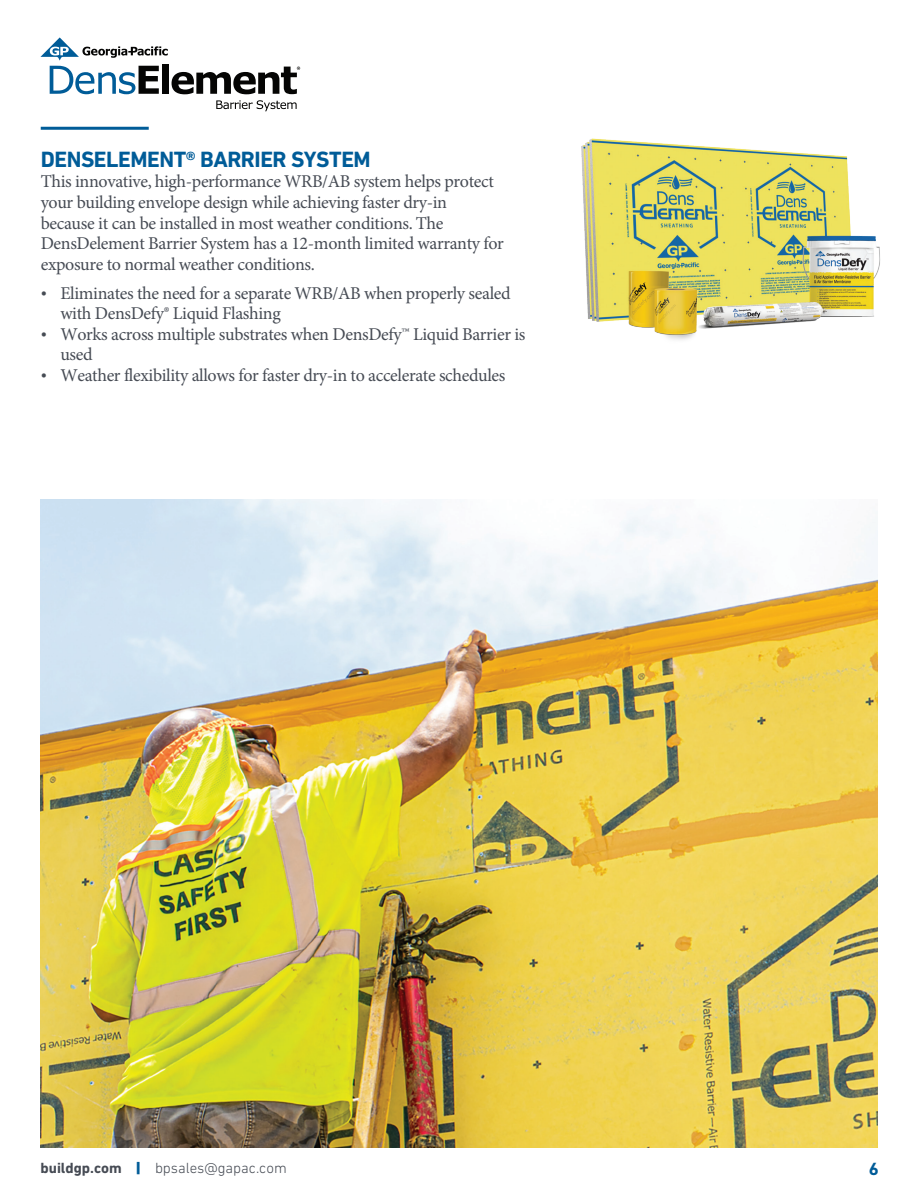
<style>
.page{position:relative;width:918px;height:1188px;background:#fff}
.page>*{position:absolute;margin:0;border:0;box-sizing:border-box;transform-origin:0 0}
.t1{font:700 22.5px "DIN Next LT Pro";letter-spacing:-.02em;color:#005c98}
.t2{font:18px/20.7px "Minion Pro";letter-spacing:-.02em;color:#464b54}
.t3{font:700 18px "DIN Next LT Pro";color:#005c98}
.t4{font:300 15px "DIN Next LT Pro";color:#464b54}
.s1{font-family:"DIN Next LT Pro";font-weight:300}
.s2{font-weight:700}
.s3{font-weight:900;color:#005c98}
</style>
<div class="page">
<svg style="left:216px;top:100px;width:81px;height:11px"></svg>
<svg style="left:40px;top:37px;width:260px;height:57px"></svg>
<img style="left:581px;top:138px;width:300px;height:202px">
<img style="left:40px;top:500px;width:838px;height:648px">
<hr style="left:41px;top:127px;width:108px;height:3px;background:#005c98">
<p class="t1" style="left:41px;top:146px;width:332px">DENSELEMENT® BARRIER SYSTEM</p>
<p class="t2" style="left:41px;top:171px;width:465px">This innovative, high-performance WRB/AB system helps protect your building envelope design while achieving faster dry-in because it can be installed in most weather conditions. The DensDelement Barrier System has a 12-month limited warranty for exposure to normal weather conditions.</p>
<p class="t2" style="left:60px;top:284px;width:452px;line-height:20px;text-indent:-20px"><span class="s1">•</span> Eliminates the need for a separate WRB/AB when properly sealed with DensDefy® Liquid Flashing</p>
<p class="t2" style="left:60px;top:325px;width:467px;line-height:20px;text-indent:-20px"><span class="s1">•</span> Works across multiple substrates when DensDefy™ Liquid Barrier is used</p>
<p class="t2" style="left:40px;top:365px;width:467px"><span class="s1">•</span> Weather flexibility allows for faster dry-in to accelerate schedules</p>
<p class="t4" style="left:40px;top:1160px;width:248px"><span class="s2">buildgp.com</span> <span class="s3">|</span> bpsales@gapac.com</p>
<p class="t3" style="left:869px;top:1158px;width:12px">6</p>
</div>
